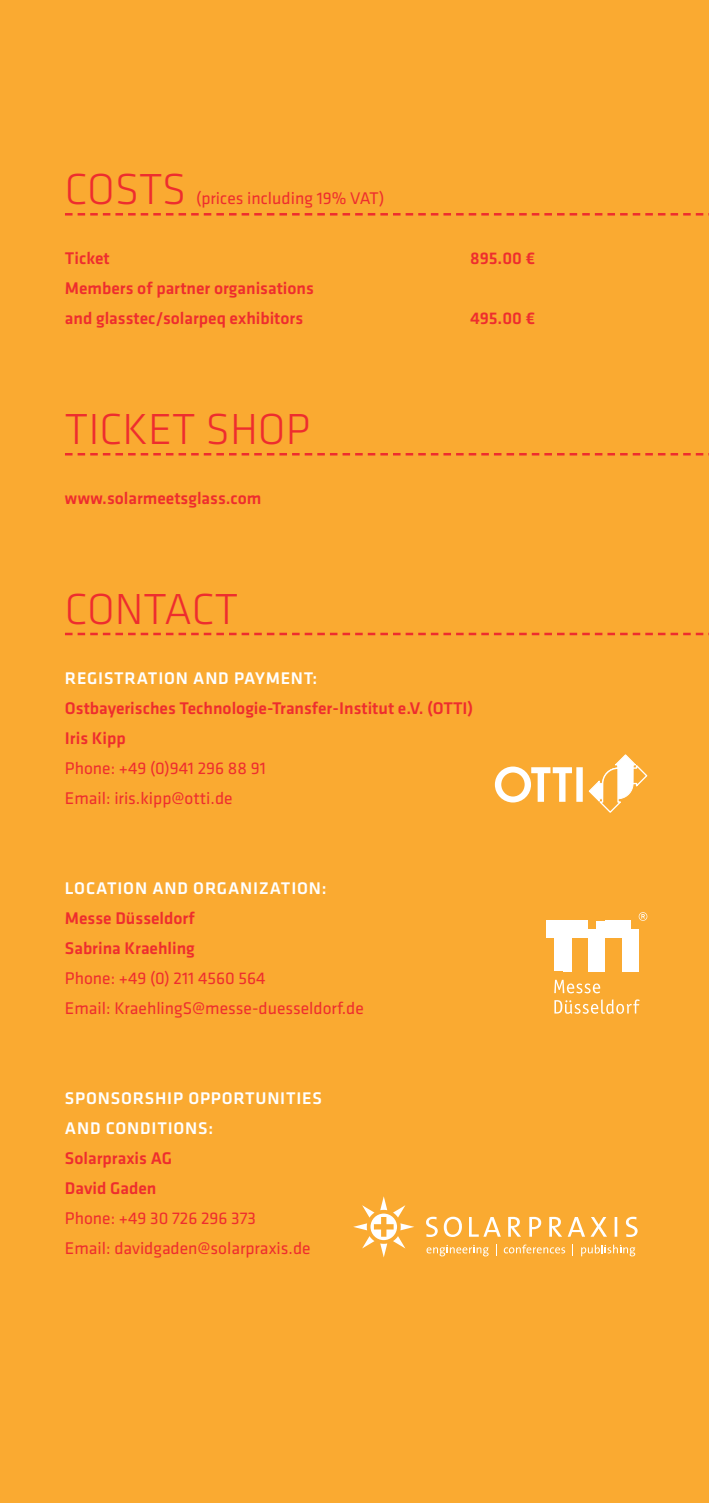
<style>
.page{position:relative;width:709px;height:1503px;background:#fff}
.page>*{position:absolute;margin:0;border:0;box-sizing:border-box;transform-origin:0 0}
.Head{font:300 45px "Klavika Basic";color:#ee2d2e}
.Programm_fett{font:500 17.5px "Klavika Basic";color:#ee2d2e}
.Head-2{font:17.5px "Klavika Basic";color:#ee2d2e}
.Teaser{font:500 17.5px/30px "Klavika Basic";letter-spacing:.045em;color:#fff}
</style>
<div class="page">
<div style="left:0;top:0;width:709px;height:1502px;background:#faaa31"></div>
<svg style="left:65px;top:213px;width:644px;height:2px"></svg>
<svg style="left:65px;top:453px;width:644px;height:2px"></svg>
<svg style="left:65px;top:632px;width:644px;height:3px"></svg>
<svg style="left:353px;top:1196px;width:61px;height:61px"></svg>
<svg style="left:426px;top:1216px;width:211px;height:21px"></svg>
<svg style="left:426px;top:1244px;width:62px;height:12px"></svg>
<svg style="left:504px;top:1244px;width:61px;height:9px"></svg>
<svg style="left:572px;top:1244px;width:1px;height:12px"></svg>
<svg style="left:581px;top:1244px;width:54px;height:12px"></svg>
<svg style="left:495px;top:766px;width:87px;height:36px"></svg>
<svg style="left:588px;top:754px;width:60px;height:59px"></svg>
<svg style="left:554px;top:999px;width:85px;height:14px"></svg>
<svg style="left:554px;top:979px;width:46px;height:14px"></svg>
<div style="left:546px;top:929px;width:8px;height:8px;background:#fff"></div>
<div style="left:554px;top:920px;width:9px;height:9px;background:#fff"></div>
<div style="left:554px;top:929px;width:9px;height:8px;background:#fff"></div>
<div style="left:563px;top:920px;width:8px;height:9px;background:#fff"></div>
<div style="left:563px;top:929px;width:8px;height:8px;background:#fff"></div>
<div style="left:571px;top:920px;width:8px;height:9px;background:#fff"></div>
<div style="left:571px;top:929px;width:8px;height:8px;background:#fff"></div>
<div style="left:579px;top:920px;width:9px;height:9px;background:#fff"></div>
<div style="left:579px;top:929px;width:9px;height:8px;background:#fff"></div>
<div style="left:605px;top:920px;width:8px;height:9px;background:#fff"></div>
<div style="left:605px;top:929px;width:8px;height:8px;background:#fff"></div>
<div style="left:613px;top:920px;width:9px;height:9px;background:#fff"></div>
<div style="left:613px;top:929px;width:9px;height:8px;background:#fff"></div>
<div style="left:622px;top:920px;width:8px;height:9px;background:#fff"></div>
<div style="left:622px;top:929px;width:8px;height:17px;background:#fff"></div>
<div style="left:630px;top:929px;width:9px;height:34px;background:#fff"></div>
<div style="left:554px;top:937px;width:9px;height:34px;background:#fff"></div>
<div style="left:563px;top:937px;width:8px;height:17px;background:#fff"></div>
<div style="left:563px;top:954px;width:8px;height:9px;background:#fff"></div>
<div style="left:563px;top:963px;width:8px;height:8px;background:#fff"></div>
<div style="left:622px;top:946px;width:8px;height:17px;background:#fff"></div>
<div style="left:630px;top:963px;width:9px;height:8px;background:#fff"></div>
<div style="left:546px;top:920px;width:8px;height:9px;background:#fff"></div>
<div style="left:588px;top:929px;width:8px;height:8px;background:#fff"></div>
<div style="left:588px;top:937px;width:8px;height:9px;background:#fff"></div>
<div style="left:588px;top:946px;width:8px;height:25px;background:#fff"></div>
<div style="left:596px;top:920px;width:9px;height:51px;background:#fff"></div>
<div style="left:622px;top:963px;width:8px;height:8px;background:#fff"></div>
<svg style="left:638px;top:912px;width:9px;height:8px"></svg>
<p class="Head" style="left:65px;top:162px;width:123px">COSTS</p>
<p class="Head-2" style="left:196px;top:187px;width:190px">(prices including 19% VAT)</p>
<p class="Programm_fett" style="left:65px;top:246px;width:46px">Ticket</p>
<p class="Programm_fett" style="left:470px;top:246px;width:66px">895.00 €</p>
<p class="Programm_fett" style="left:65px;top:276px;width:250px">Members of partner organisations</p>
<p class="Programm_fett" style="left:65px;top:306px;width:240px">and glasstec/solarpeq exhibitors</p>
<p class="Programm_fett" style="left:470px;top:306px;width:67px">495.00 €</p>
<p class="Head" style="left:65px;top:402px;width:247px">TICKET SHOP</p>
<p class="Programm_fett" style="left:65px;top:486px;width:198px">www.solarmeetsglass.com</p>
<p class="Head" style="left:65px;top:582px;width:175px">CONTACT</p>
<p class="Teaser" style="left:65px;top:663px;width:254px">REGISTRATION AND PAYMENT:</p>
<p class="Programm_fett" style="left:65px;top:696px;width:410px">Ostbayerisches Technologie-Transfer-Institut e.V. (OTTI)</p>
<p class="Programm_fett" style="left:65px;top:726px;width:62px">Iris Kipp</p>
<p class="Head-2" style="left:65px;top:757px;width:202px">Phone: +49 (0)941 296 88 91</p>
<p class="Head-2" style="left:65px;top:787px;width:169px">Email: iris.kipp@otti.de</p>
<p class="Teaser" style="left:65px;top:873px;width:263px">LOCATION AND ORGANIZATION:</p>
<p class="Programm_fett" style="left:65px;top:906px;width:131px">Messe Düsseldorf</p>
<p class="Programm_fett" style="left:65px;top:936px;width:131px">Sabrina Kraehling</p>
<p class="Head-2" style="left:65px;top:967px;width:202px">Phone: +49 (0) 211 4560 564</p>
<p class="Head-2" style="left:65px;top:997px;width:300px">Email: KraehlingS@messe-duesseldorf.de</p>
<p class="Teaser" style="left:65px;top:1083px;width:258px">SPONSORSHIP OPPORTUNITIES<br>AND CONDITIONS:</p>
<p class="Programm_fett" style="left:65px;top:1146px;width:108px">Solarpraxis AG</p>
<p class="Programm_fett" style="left:65px;top:1176px;width:93px">David Gaden</p>
<p class="Head-2" style="left:65px;top:1207px;width:192px">Phone: +49 30 726 296 373</p>
<p class="Head-2" style="left:65px;top:1237px;width:247px">Email: davidgaden@solarpraxis.de</p>
</div>
